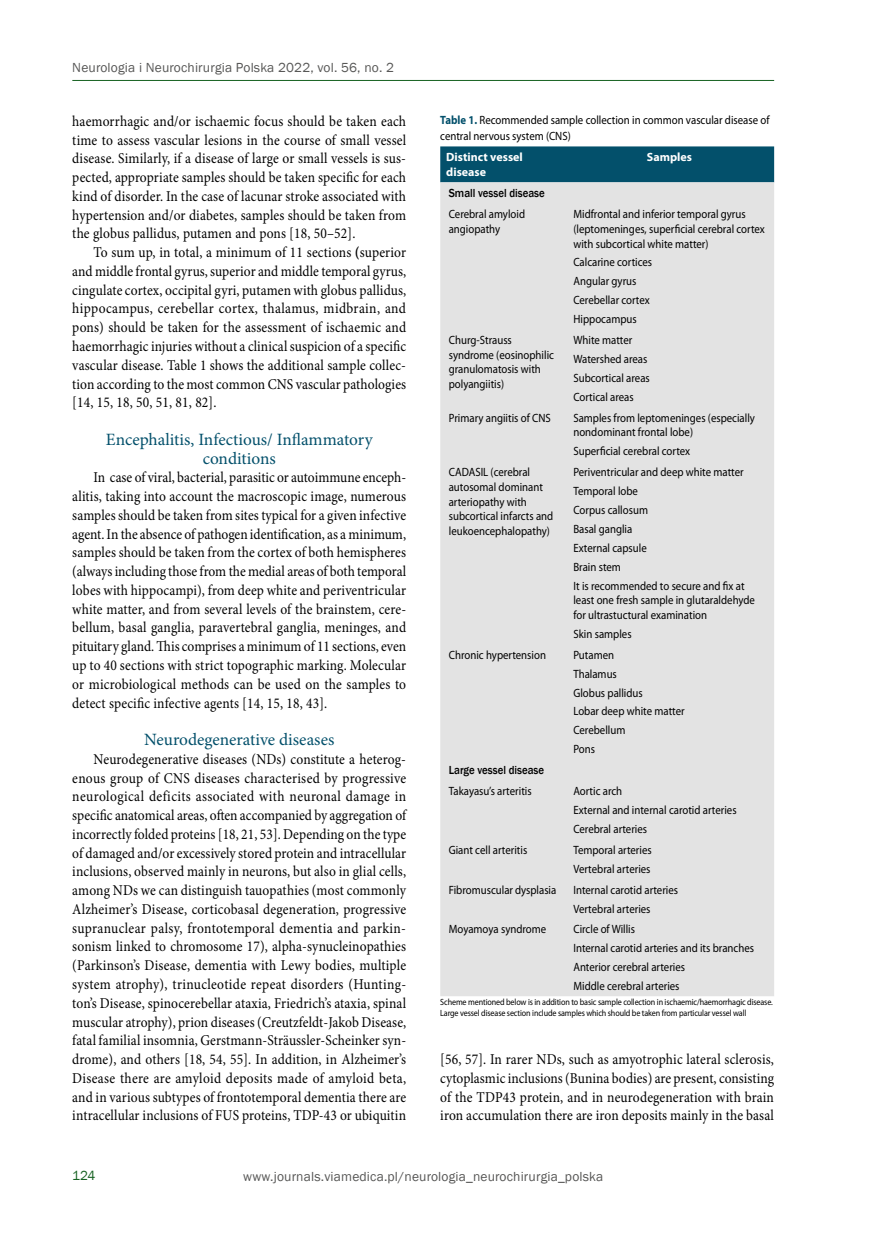
<style>
.page{position:relative;width:872px;height:1234px;background:#fff}
.page>*{position:absolute;margin:0;border:0;box-sizing:border-box;transform-origin:0 0}
.t1{font:17.25px/18.8px "Minion Pro";color:#03506b;text-align:center}
.t2{font:15px/18.8px "Minion Pro";letter-spacing:.01em;color:#000;text-align:justify;scale:.9 1}
.t3{font:13.5px "Franklin Gothic";letter-spacing:.01em;color:#575756}
.t4{font:13.5px "Franklin Gothic";color:#176222}
.t5{font:12px/18.9px "Myriad Pro";color:#000;scale:.9 1}
.t6{font:500 12px "Franklin Gothic";color:#000;scale:.9 1}
.t7{font:700 12px/15px "Myriad Pro";color:#fff}
.t8{font:9px/10.9px "Myriad Pro";letter-spacing:-.015em;color:#000;scale:.9 1}
.s1{font-weight:700}
.s2{font-weight:700;color:#03506b}
</style>
<div class="page">
<hr style="left:72px;top:80px;width:702px;height:1px;background:#176222">
<div style="left:440px;top:146px;width:334px;height:36px;background:#03506b"></div>
<div style="left:440px;top:182px;width:334px;height:813px;background:#e3e3e3"></div>
<p class="t3" style="left:72px;top:59px;width:323px">Neurologia i Neurochirurgia Polska 2022, vol. 56, no. 2</p>
<p class="t2" style="left:72px;top:112px;width:372px">haemorrhagic and/or ischaemic focus should be taken each time to assess vascular lesions in the course of small vessel disease. Similarly, if a disease of large or small vessels is sus&shy;pected, appropriate samples should be taken specific for each kind of disorder. In the case of lacunar stroke associated with hypertension and/or diabetes, samples should be taken from the globus pallidus, putamen and pons [18, 50–52].</p>
<p class="t2" style="left:72px;top:243px;width:372px;text-indent:21px">To sum up, in total, a minimum of 11 sections <span class="s1">(</span>superior and middle frontal gyrus, superior and middle temporal gyrus, cingulate cortex, occipital gyri, putamen with globus pallidus, hippocampus, cerebellar cortex, thalamus, midbrain, and pons) should be taken for the assessment of ischaemic and haemorrhagic injuries without a clinical suspicion of a specific vascular disease. Table 1 shows the additional sample collec&shy;tion according to the most common CNS vascular pathologies [14, 15, 18, 50, 51, 81, 82].</p>
<p class="t1" style="left:106px;top:430px;width:268px">Encephalitis, Infectious/ Inflammatory conditions</p>
<p class="t2" style="left:72px;top:468px;width:372px;text-indent:21px">In case of viral, bacterial, parasitic or autoimmune enceph&shy;alitis, taking into account the macroscopic image, numerous samples should be taken from sites typical for a given infective agent. In the absence of pathogen identification, as a minimum, samples should be taken from the cortex of both hemispheres (always including those from the medial areas of both temporal lobes with hippocampi), from deep white and periventricular white matter, and from several levels of the brainstem, cere&shy;bellum, basal ganglia, paravertebral ganglia, meninges, and pituitary gland. This comprises a minimum of 11 sections, even up to 40 sections with strict topographic marking. Molecular or microbiological methods can be used on the samples to detect specific infective agents [14, 15, 18, 43].</p>
<p class="t1" style="left:144px;top:730px;width:192px">Neurodegenerative diseases</p>
<p class="t2" style="left:72px;top:749px;width:372px;text-indent:21px">Neurodegenerative diseases (NDs) constitute a heterog&shy;enous group of CNS diseases characterised by progressive neurological deficits associated with neuronal damage in specific anatomical areas, often accompanied by aggregation of incorrectly folded proteins [18, 21, 53]. Depending on the type of damaged and/or excessively stored protein and intracellular inclusions, observed mainly in neurons, but also in glial cells, among NDs we can distinguish tauopathies (most commonly Alzheimer’s Disease, corticobasal degeneration, progressive supranuclear palsy, frontotemporal dementia and parkin&shy;sonism linked to chromosome 17), alpha-synucleinopathies (Parkinson’s Disease, dementia with Lewy bodies, multiple system atrophy), trinucleotide repeat disorders (Hunting&shy;ton’s Disease, spinocerebellar ataxia, Friedrich’s ataxia, spinal muscular atrophy), prion diseases (Creutzfeldt-Jakob Disease, fatal familial insomnia, Gerstmann-Sträussler-Scheinker syn&shy;drome), and others [18, 54, 55]. In addition, in Alzheimer’s Disease there are amyloid deposits made of amyloid beta, and in various subtypes of frontotemporal dementia there are intracellular inclusions of FUS proteins, TDP-43 or ubiquitin</p>
<p class="t5" style="left:440px;top:112px;width:367px;line-height:16.5px"><span class="s2">Table 1.</span> Recommended sample collection in common vascular disease of central nervous system (CNS)</p>
<p class="t7" style="left:446px;top:150px;width:78px">Distinct vessel disease</p>
<p class="t7" style="left:647px;top:150px;width:47px">Samples</p>
<p class="t6" style="left:449px;top:185px;width:108px">Small vessel disease</p>
<p class="t5" style="left:449px;top:207px;width:86px;line-height:14.7px">Cerebral amyloid angiopathy</p>
<p class="t5" style="left:573px;top:207px;width:214px;line-height:14.7px">Midfrontal and inferior temporal gyrus (leptomeninges, superficial cerebral cortex with subcortical white matter)</p>
<p class="t5" style="left:573px;top:253px;width:89px">Calcarine cortices<br>Angular gyrus<br>Cerebellar cortex<br>Hippocampus</p>
<p class="t5" style="left:449px;top:333px;width:118px;line-height:14.7px">Churg-Strauss syndrome (eosinophilic granulomatosis with polyangiitis)</p>
<p class="t5" style="left:573px;top:331px;width:86px">White matter<br>Watershed areas<br>Subcortical areas<br>Cortical areas</p>
<p class="t5" style="left:449px;top:408px;width:115px">Primary angiitis of CNS</p>
<p class="t5" style="left:573px;top:410px;width:203px;line-height:14.7px">Samples from leptomeninges (especially nondominant frontal lobe)</p>
<p class="t5" style="left:573px;top:442px;width:131px">Superficial cerebral cortex</p>
<p class="t5" style="left:449px;top:465px;width:118px;line-height:14.7px">CADASIL (cerebral autosomal dominant arteriopathy with subcortical infarcts and leukoencephalopathy)</p>
<p class="t5" style="left:573px;top:463px;width:192px">Periventricular and deep white matter<br>Temporal lobe<br>Corpus callosum<br>Basal ganglia<br>External capsule<br>Brain stem<br>It is recommended to secure and fix at</p>
<p class="t5" style="left:573px;top:593px;width:203px;line-height:14.7px">least one fresh sample in glutaraldehyde for ultrastuctural examination</p>
<p class="t5" style="left:573px;top:624px;width:66px">Skin samples</p>
<p class="t5" style="left:449px;top:645px;width:109px">Chronic hypertension</p>
<p class="t5" style="left:573px;top:645px;width:125px">Putamen<br>Thalamus<br>Globus pallidus<br>Lobar deep white matter<br>Cerebellum<br>Pons</p>
<p class="t6" style="left:449px;top:762px;width:107px">Large vessel disease</p>
<p class="t5" style="left:449px;top:781px;width:94px">Takayasu’s arteritis</p>
<p class="t5" style="left:573px;top:781px;width:183px">Aortic arch<br>External and internal carotid arteries<br>Cerebral arteries</p>
<p class="t5" style="left:449px;top:840px;width:89px">Giant cell arteritis</p>
<p class="t5" style="left:573px;top:840px;width:89px">Temporal arteries<br>Vertebral arteries</p>
<p class="t5" style="left:449px;top:880px;width:121px">Fibromuscular dysplasia</p>
<p class="t5" style="left:573px;top:880px;width:118px">Internal carotid arteries<br>Vertebral arteries</p>
<p class="t5" style="left:449px;top:920px;width:110px">Moyamoya syndrome</p>
<p class="t5" style="left:573px;top:920px;width:202px">Circle of Willis<br>Internal carotid arteries and its branches<br>Anterior cerebral arteries<br>Middle cerebral arteries</p>
<p class="t8" style="left:440px;top:996px;width:371px">Scheme mentioned below is in addition to basic sample collection in ischaemic/haemorrhagic disease.<br>Large vessel disease section include samples which should be taken from particular vessel wall</p>
<p class="t2" style="left:440px;top:1049px;width:372px">[56, 57]. In rarer NDs, such as amyotrophic lateral sclerosis, cytoplasmic inclusions (Bunina bodies) are present, consisting of the TDP43 protein, and in neurodegeneration with brain iron accumulation there are iron deposits mainly in the basal</p>
<p class="t4" style="left:72px;top:1166px;width:25px">124</p>
<p class="t3" style="left:243px;top:1168px;width:361px">www.journals.viamedica.pl/neurologia_neurochirurgia_polska</p>
</div>
